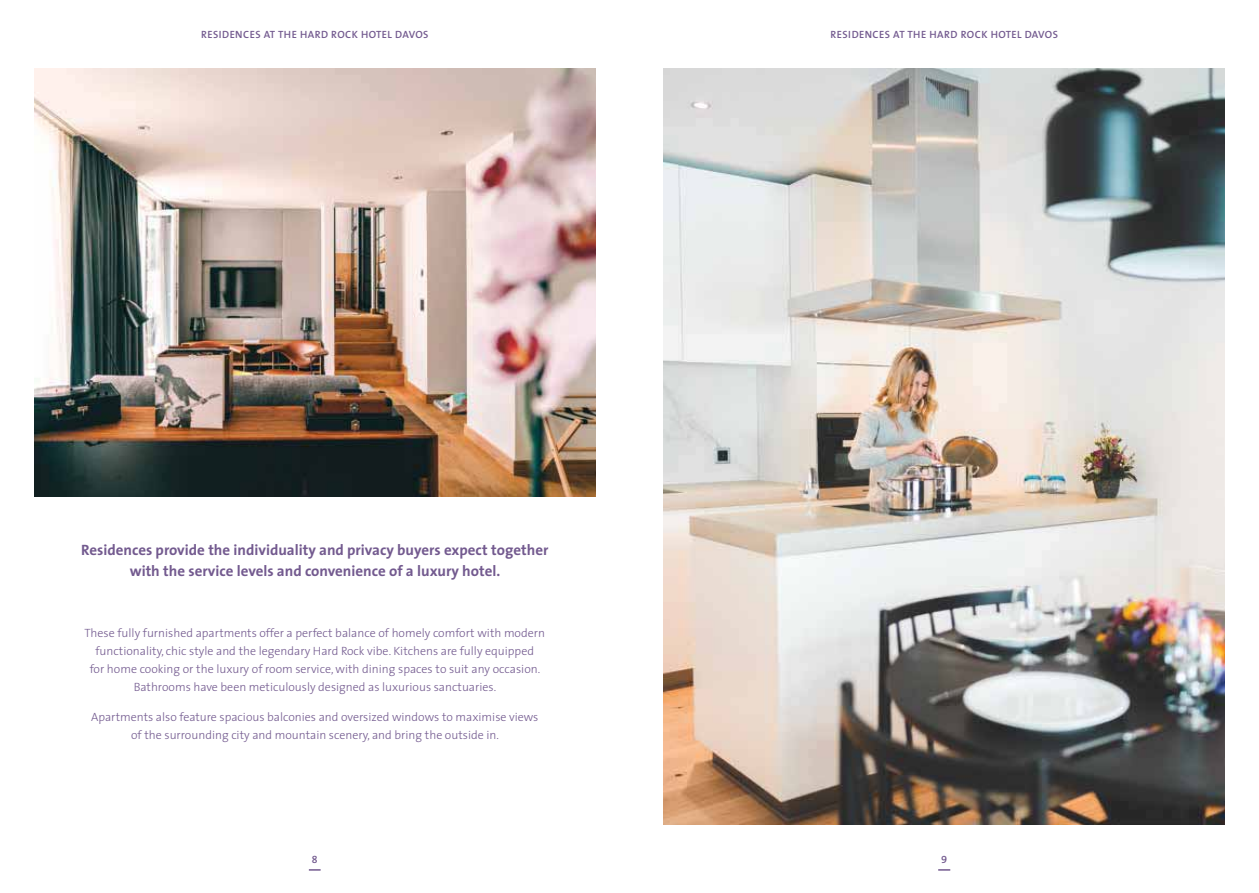
<style>
.page{position:relative;width:1259px;height:893px;background:#fff}
.page>*{position:absolute;margin:0;border:0;box-sizing:border-box;transform-origin:0 0}
.t1{font:700 15px/21px "The Sans";color:#735a8f;text-align:center}
.t2{font:300 12px/18px "The Sans";color:#735a8f;text-align:center}
.t3{font:10.5px "The Sans Semi Bold Caps";letter-spacing:.04em;color:#735a8f}
</style>
<div class="page">
<img style="left:34px;top:68px;width:561px;height:428px">
<img style="left:663px;top:68px;width:562px;height:757px">
<svg style="left:309px;top:869px;width:12px;height:2px"></svg>
<svg style="left:938px;top:869px;width:12px;height:2px"></svg>
<p class="t3" style="left:201px;top:31px;width:229px">RESIDENCES AT THE HARD ROCK HOTEL DAVOS</p>
<p class="t3" style="left:830px;top:31px;width:229px">RESIDENCES AT THE HARD ROCK HOTEL DAVOS</p>
<p class="t1" style="left:81px;top:540px;width:469px">Residences provide the individuality and privacy buyers expect together with the service levels and convenience of a luxury hotel.</p>
<p class="t2" style="left:84px;top:625px;width:462px">These fully furnished apartments offer a perfect balance of homely comfort with modern functionality, chic style and the legendary Hard Rock vibe. Kitchens are fully equipped<br>for home cooking or the luxury of room service, with dining spaces to suit any occasion.<br>Bathrooms have been meticulously designed as luxurious sanctuaries.</p>
<p class="t2" style="left:91px;top:709px;width:449px">Apartments also feature spacious balconies and oversized windows to maximise views of the surrounding city and mountain scenery, and bring the outside in.</p>
<p class="t3" style="left:312px;top:856px;width:7px">8</p>
<p class="t3" style="left:941px;top:856px;width:8px">9</p>
</div>
